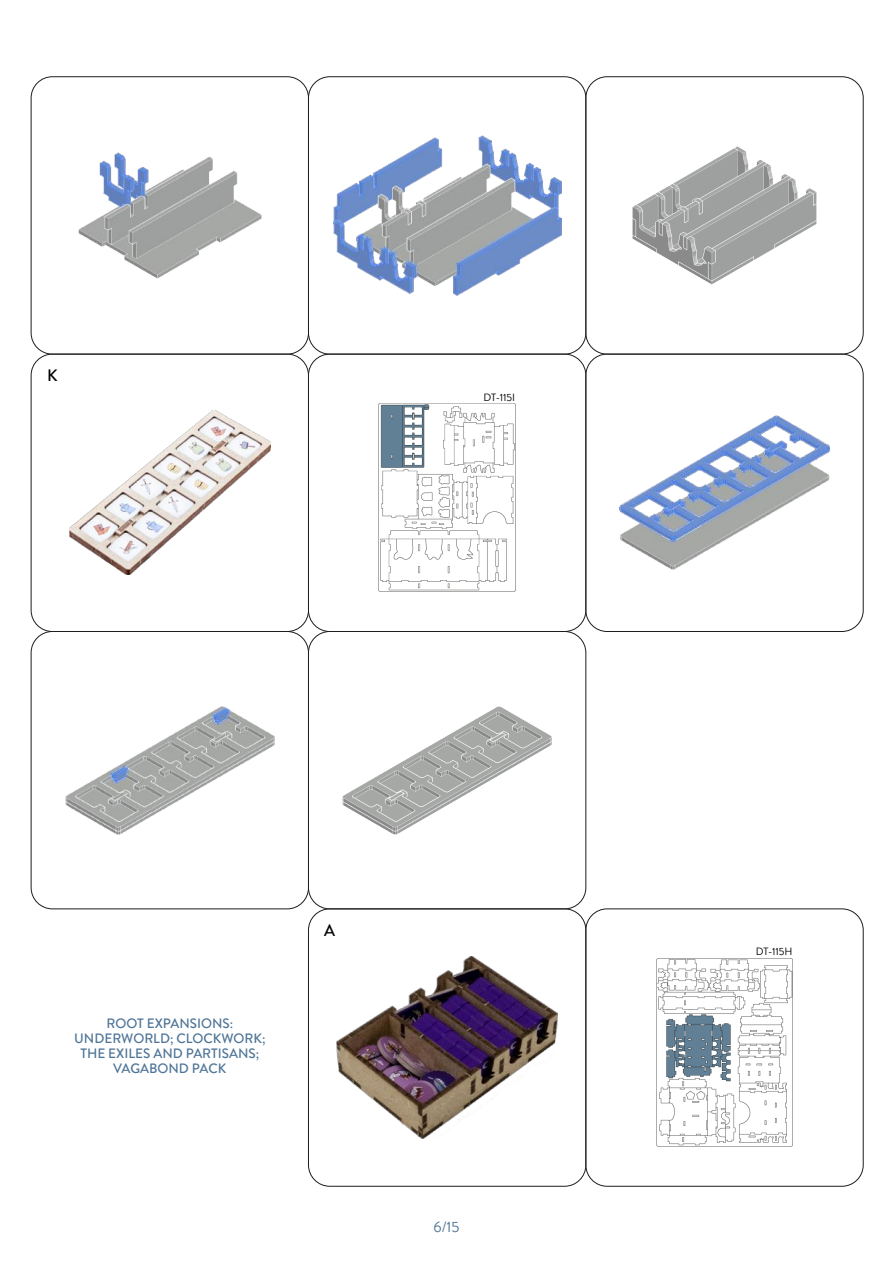
<style>
.page{position:relative;width:893px;height:1263px;background:#fff}
.page>*{position:absolute;margin:0;border:0;box-sizing:border-box;transform-origin:0 0}
.t1{font:500 16.5px "Brandon Grotesque";color:#010000}
.t2{font:15px "Brandon Grotesque";color:#4f7597}
.t3{font:500 13.5px/15px "Brandon Grotesque";color:#4f7597;text-align:center}
.t4{font:10.5px "Brandon Grotesque";color:#010000}
</style>
<div class="page">
<img style="left:379px;top:404px;width:137px;height:188px">
<img style="left:619px;top:416px;width:210px;height:154px">
<img style="left:65px;top:706px;width:209px;height:128px">
<img style="left:343px;top:706px;width:208px;height:128px">
<div style="left:586px;top:77px;width:277px;height:277px;border:1px solid #1d1d1b;border-radius:21px"></div>
<div style="left:586px;top:354px;width:277px;height:278px;border:1px solid #1d1d1b;border-radius:21px"></div>
<div style="left:308px;top:77px;width:278px;height:277px;border:1px solid #1d1d1b;border-radius:21px"></div>
<div style="left:31px;top:77px;width:278px;height:277px;border:1px solid #1d1d1b;border-radius:21px"></div>
<div style="left:31px;top:631px;width:278px;height:278px;border:1px solid #1d1d1b;border-radius:21px"></div>
<img style="left:69px;top:411px;width:201px;height:164px">
<img style="left:78px;top:152px;width:183px;height:127px">
<img style="left:333px;top:135px;width:228px;height:161px">
<img style="left:633px;top:147px;width:183px;height:137px">
<div style="left:31px;top:354px;width:278px;height:278px;border:1px solid #1d1d1b;border-radius:21px"></div>
<div style="left:308px;top:354px;width:278px;height:278px;border:1px solid #1d1d1b;border-radius:21px"></div>
<div style="left:308px;top:909px;width:278px;height:277px;border:1px solid #1d1d1b;border-radius:21px"></div>
<img style="left:337px;top:956px;width:220px;height:183px">
<div style="left:586px;top:909px;width:277px;height:277px;border:1px solid #1d1d1b;border-radius:21px"></div>
<img style="left:656px;top:959px;width:137px;height:188px">
<p class="t1" style="left:47px;top:364px;width:12px">K</p>
<p class="t4" style="left:483px;top:390px;width:33px">DT-115I</p>
<p class="t3" style="left:74px;top:1016px;width:193px">ROOT EXPANSIONS:<br>UNDERWORLD; CLOCKWORK;<br>THE EXILES AND PARTISANS;<br>VAGABOND PACK</p>
<p class="t1" style="left:324px;top:919px;width:12px">A</p>
<p class="t2" style="left:434px;top:1216px;width:27px">6/15</p>
<p class="t4" style="left:756px;top:944px;width:38px">DT-115H</p>
</div>
